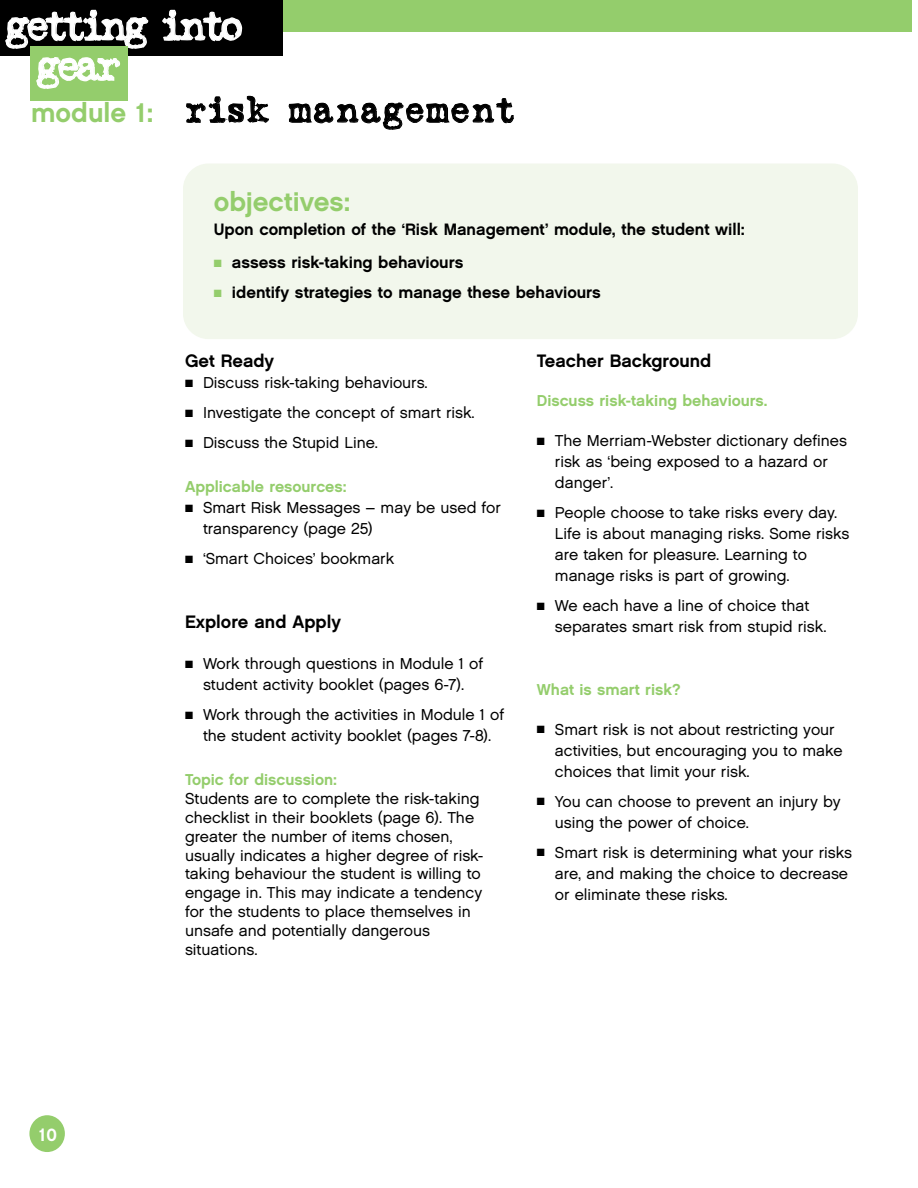
<style>
.page{position:relative;width:918px;height:1188px;background:#fff}
.page>*{position:absolute;margin:0;border:0;box-sizing:border-box;transform-origin:0 0}
.t1{font:42px/40px "Love Letter Typewriter";letter-spacing:-.12em;color:#fff}
.t2{font:36px "Love Letter Typewriter";color:#000}
.t3{font:27px "Chalet New York Nineteen Sixty";color:#94cd6c}
.t4{font:18px "Chalet New York Nineteen Sixty";color:#000}
.t5{font:18px "Chalet New York Nineteen Sixty";color:#fff}
.t6{font:16.5px "Chalet New York Nineteen Sixty";color:#000}
.t7{font:15.75px/21px "Chalet London Nineteen Sixty";color:#000}
.t8{font:15.75px "Chalet New York Nineteen Sixty";color:#94cd6c}
.s1{font-family:"Chalet New York Nineteen Sixty";font-size:27px;color:#94cd6c}
.s2{color:#94cd6c}
</style>
<div class="page">
<div style="left:283px;top:0;width:629px;height:31px;background:#94cd6c"></div>
<div style="left:183px;top:164px;width:675px;height:175px;background:#f2f7ec;border-radius:26px"></div>
<div style="left:0;top:0;width:283px;height:56px;background:#000"></div>
<div style="left:29px;top:1115px;width:36px;height:37px;background:#94cd6c;border-radius:50%"></div>
<div style="left:30px;top:46px;width:97px;height:55px;background:#94cd6c"></div>
<h1 class="t1" style="left:35px;top:9px;width:209px;text-indent:-31px">getting into gear</h1>
<h2 class="t2" style="left:31px;top:96px;width:486px"><span class="s1">module 1:</span> risk management</h2>
<h3 class="t3" style="left:214px;top:191px;width:138px">objectives:</h3>
<p class="t6" style="left:214px;top:223px;width:533px">Upon completion of the ‘Risk Management’ module, the student will:</p>
<p class="t6" style="left:214px;top:256px;width:251px"><span class="s2">■</span> assess risk-taking behaviours</p>
<p class="t6" style="left:214px;top:286px;width:389px"><span class="s2">■</span> identify strategies to manage these behaviours</p>
<p class="t5" style="left:39px;top:1128px;width:20px">10</p>
<p class="t4" style="left:185px;top:354px;width:91px">Get Ready</p>
<p class="t7" style="left:185px;top:373px;width:244px">■ Discuss risk-taking behaviours.</p>
<p class="t7" style="left:185px;top:403px;width:291px">■ Investigate the concept of smart risk.</p>
<p class="t7" style="left:185px;top:433px;width:194px">■ Discuss the Stupid Line.</p>
<p class="t8" style="left:185px;top:480px;width:163px">Applicable resources:</p>
<p class="t7" style="left:203px;top:498px;width:299px;text-indent:-18px">■ Smart Risk Messages – may be used for transparency (page 25)</p>
<p class="t7" style="left:185px;top:549px;width:211px">■ ‘Smart Choices’ bookmark</p>
<p class="t4" style="left:185px;top:615px;width:157px">Explore and Apply</p>
<p class="t7" style="left:185px;top:654px;width:300px;text-align:center">■ Work through questions in Module 1 of student activity booklet (pages 6-7).</p>
<p class="t7" style="left:185px;top:705px;width:321px;text-align:center">■ Work through the activities in Module 1 of the student activity booklet (pages 7-8).</p>
<p class="t8" style="left:185px;top:773px;width:154px">Topic for discussion:</p>
<p class="t7" style="left:185px;top:790px;width:300px;line-height:18.9px">Students are to complete the risk-taking checklist in their booklets (page 6). The greater the number of items chosen, usually indicates a higher degree of risk&shy;taking behaviour the student is willing to engage in. This may indicate a tendency for the students to place themselves in unsafe and potentially dangerous situations.</p>
<p class="t4" style="left:537px;top:354px;width:176px">Teacher Background</p>
<p class="t8" style="left:537px;top:395px;width:232px">Discuss risk-taking behaviours.</p>
<p class="t7" style="left:555px;top:431px;width:294px;text-indent:-18px">■ The Merriam-Webster dictionary defines risk as ‘being exposed to a hazard or danger’.</p>
<p class="t7" style="left:555px;top:503px;width:296px;text-indent:-18px">■ People choose to take risks every day.<br>Life is about managing risks. Some risks are taken for pleasure. Learning to manage risks is part of growing.</p>
<p class="t7" style="left:555px;top:596px;width:273px;text-indent:-18px">■ We each have a line of choice that separates smart risk from stupid risk.</p>
<p class="t8" style="left:537px;top:683px;width:145px">What is smart risk?</p>
<p class="t7" style="left:555px;top:720px;width:289px;text-indent:-18px">■ Smart risk is not about restricting your activities, but encouraging you to make choices that limit your risk.</p>
<p class="t7" style="left:555px;top:792px;width:287px;text-indent:-18px">■ You can choose to prevent an injury by using the power of choice.</p>
<p class="t7" style="left:555px;top:843px;width:299px;text-indent:-18px">■ Smart risk is determining what your risks are, and making the choice to decrease or eliminate these risks.</p>
</div>
